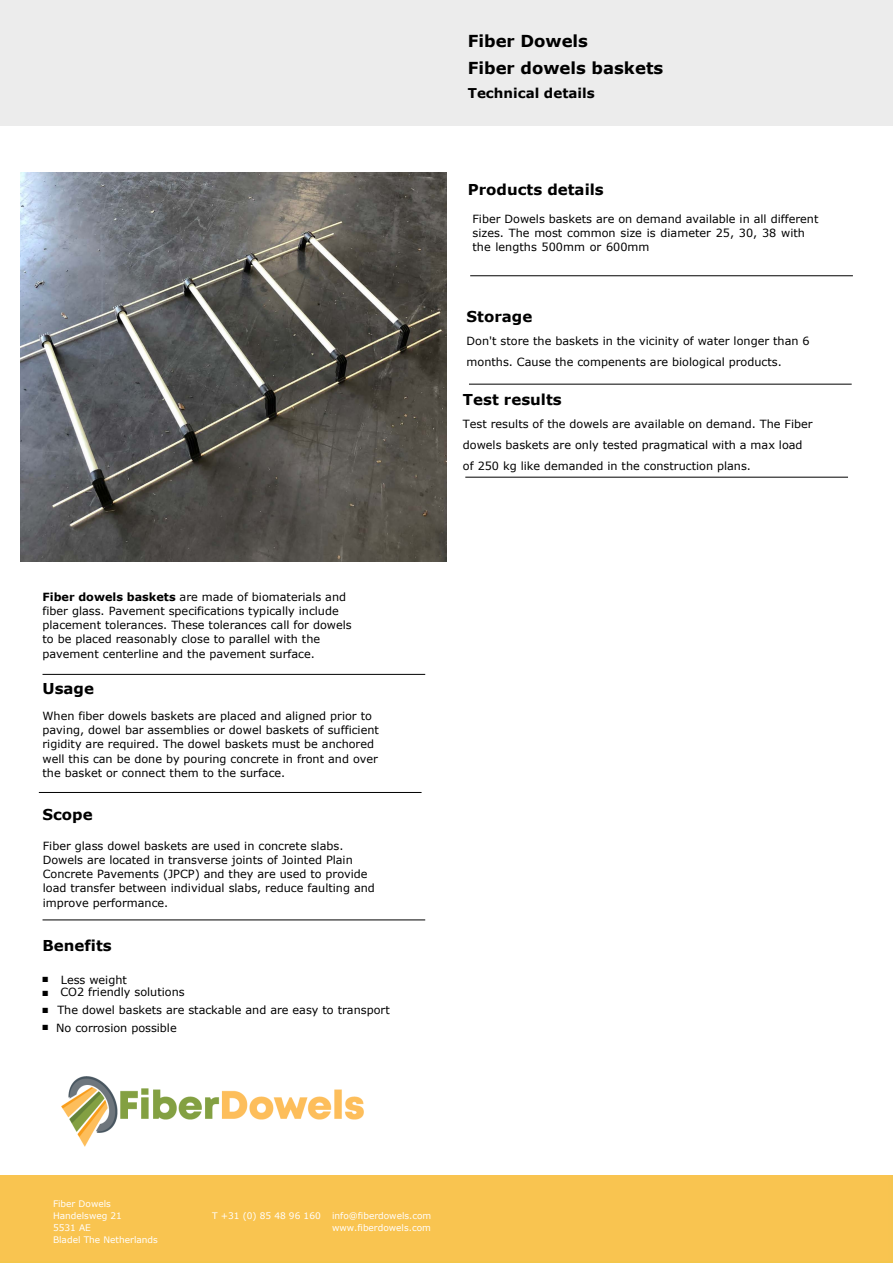
<style>
.page{position:relative;width:893px;height:1263px;background:#fff}
.page>*{position:absolute;margin:0;border:0;box-sizing:border-box;transform-origin:0 0}
.t1{font:700 16.5px/27.6px "Verdana";color:#000}
.t2{font:700 15px "Verdana";color:#000}
.t3{font:700 13.5px "Verdana";color:#000}
.t4{font:11.25px/14.2px "Verdana";color:#000}
.t5{font:9px/12px "Verdana";color:#fff;text-align:right}
.s1{font-weight:700}
</style>
<div class="page">
<div style="left:0;top:0;width:893px;height:125px;background:#ececec"></div>
<hr style="left:43px;top:674px;width:382px;height:1px;background:#000">
<hr style="left:39px;top:792px;width:383px;height:1px;background:#000">
<hr style="left:43px;top:919px;width:382px;height:1px;background:#000">
<hr style="left:470px;top:275px;width:383px;height:1px;background:#000">
<hr style="left:469px;top:384px;width:383px;height:1px;background:#000">
<hr style="left:465px;top:477px;width:383px;height:1px;background:#000">
<div style="left:0;top:1175px;width:893px;height:88px;background:#f9c450"></div>
<img style="left:61px;top:1077px;width:302px;height:69px">
<img style="left:21px;top:172px;width:425px;height:390px">
<p class="t4" style="left:43px;top:589px;width:311px"><span class="s1">Fiber dowels baskets</span> are made of biomaterials and fiber glass. Pavement specifications typically include placement tolerances. These tolerances call for dowels to be placed reasonably close to parallel with the pavement centerline and the pavement surface.</p>
<h2 class="t2" style="left:43px;top:678px;width:53px">Usage</h2>
<p class="t4" style="left:43px;top:708px;width:338px">When fiber dowels baskets are placed and aligned prior to paving, dowel bar assemblies or dowel baskets of sufficient rigidity are required. The dowel baskets must be anchored well this can be done by pouring concrete in front and over the basket or connect them to the surface.</p>
<h2 class="t2" style="left:43px;top:804px;width:52px">Scope</h2>
<p class="t4" style="left:43px;top:838px;width:334px">Fiber glass dowel baskets are used in concrete slabs.<br>Dowels are located in transverse joints of Jointed Plain Concrete Pavements (JPCP) and they are used to provide load transfer between individual slabs, reduce faulting and improve performance.</p>
<h2 class="t2" style="left:43px;top:935px;width:71px">Benefits</h2>
<p class="t4" style="left:43px;top:973px;width:86px">■ Less weight</p>
<p class="t4" style="left:43px;top:984px;width:144px">■ CO2 friendly solutions</p>
<p class="t4" style="left:42px;top:1003px;width:349px">■ The dowel baskets are stackable and are easy to transport</p>
<p class="t4" style="left:42px;top:1021px;width:136px">■ No corrosion possible</p>
<h1 class="t1" style="left:468px;top:26px;width:197px">Fiber Dowels<br>Fiber dowels baskets</h1>
<p class="t3" style="left:468px;top:84px;width:128px">Technical details</p>
<h2 class="t2" style="left:468px;top:179px;width:138px">Products details</h2>
<p class="t4" style="left:472px;top:212px;width:347px">Fiber Dowels baskets are on demand available in all different sizes. The most common size is diameter 25, 30, 38 with the lengths 500mm or 600mm</p>
<h2 class="t2" style="left:467px;top:306px;width:67px">Storage</h2>
<p class="t4" style="left:467px;top:330px;width:345px;line-height:21.3px">Don't store the baskets in the vicinity of water longer than 6 months. Cause the compenents are biological products.</p>
<h2 class="t2" style="left:463px;top:389px;width:100px">Test results</h2>
<p class="t4" style="left:463px;top:413px;width:351px;line-height:21px">Test results of the dowels are available on demand. The Fiber dowels baskets are only tested pragmatical with a max load of 250 kg like demanded in the construction plans.</p>
<p class="t5" style="left:53px;top:1198px;width:106px;text-align:left">Fiber Dowels<br>Handelsweg 21<br>5531 AE<br>Bladel The Netherlands</p>
<p class="t5" style="left:212px;top:1209px;width:221px">T +31 (0) 85 48 96 160 info@fiberdowels.com www.fiberdowels.com</p>
</div>
